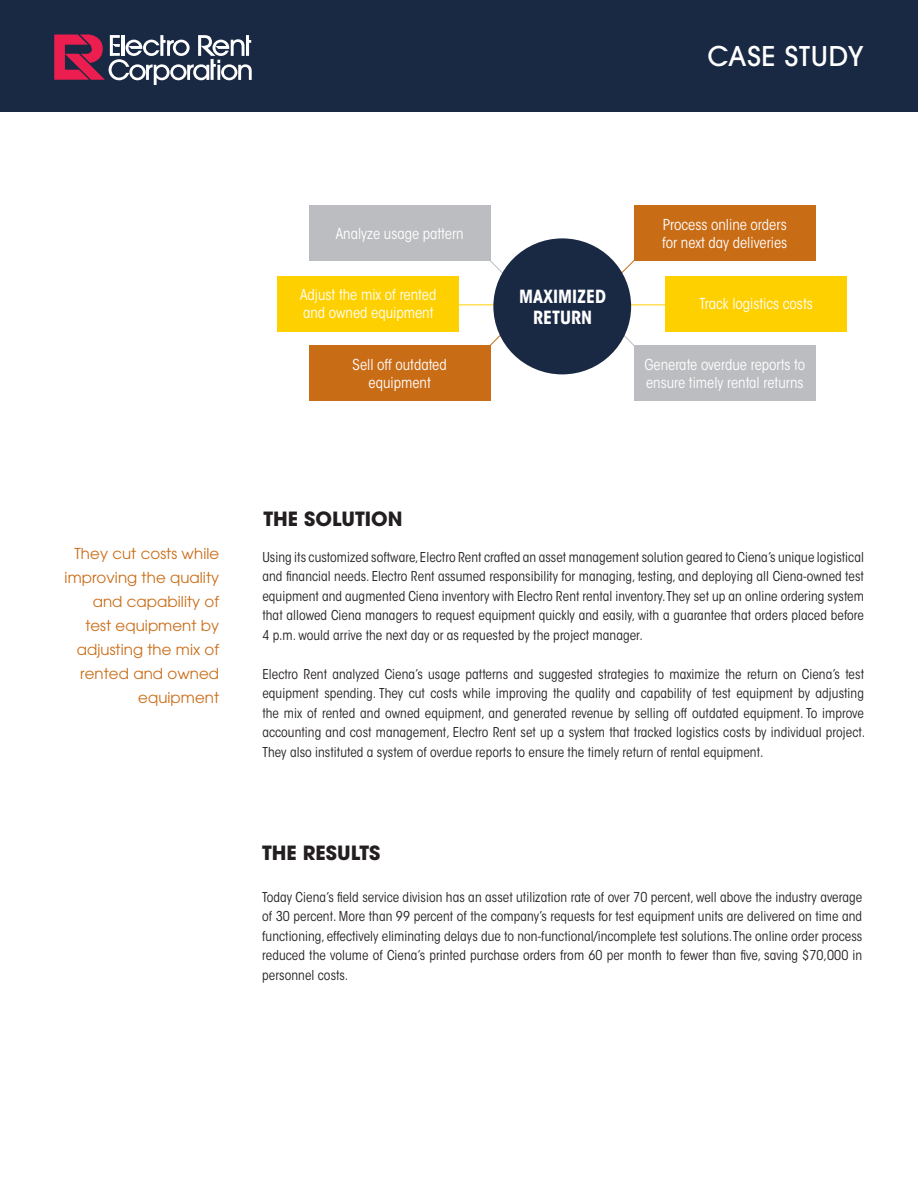
<style>
.page{position:relative;width:918px;height:1188px;background:#fff}
.page>*{position:absolute;margin:0;border:0;box-sizing:border-box;transform-origin:0 0}
.t1{font:500 27px "ITC Avant Garde Pro";letter-spacing:.025em;color:#fff}
.t2{font:700 19.5px "ITC Avant Garde Pro";color:#231f20}
.t3{font:700 condensed 18px "ITC Avant Garde Std";color:#fff}
.t4{font:condensed 15px/18px "ITC Avant Garde Std";color:#fff}
.t5{font:15px/24px "ITC Avant Garde Pro";letter-spacing:.005em;color:#c96c16;text-align:right}
.t6{font:condensed 13.5px/19.5px "ITC Avant Garde Std";letter-spacing:.005em;color:#231f20;text-align:justify}
</style>
<div class="page">
<div style="left:0;top:0;width:918px;height:112px;background:#192944"></div>
<svg style="left:54px;top:35px;width:198px;height:50px"></svg>
<svg style="left:490px;top:259px;width:12px;height:14px"></svg>
<svg style="left:617px;top:260px;width:18px;height:17px"></svg>
<svg style="left:619px;top:331px;width:15px;height:15px"></svg>
<svg style="left:490px;top:335px;width:14px;height:16px"></svg>
<hr style="left:458px;top:304px;width:37px;height:1px;background:#ffd000">
<hr style="left:629px;top:304px;width:37px;height:1px;background:#ffd000">
<div style="left:278px;top:276px;width:181px;height:56px;background:#ffd000"></div>
<div style="left:634px;top:206px;width:181px;height:55px;background:#c96c16"></div>
<div style="left:634px;top:345px;width:181px;height:56px;background:#bcbdc0"></div>
<div style="left:309px;top:206px;width:181px;height:55px;background:#bcbdc0"></div>
<div style="left:309px;top:345px;width:181px;height:56px;background:#c96c16"></div>
<div style="left:666px;top:276px;width:181px;height:56px;background:#ffd000"></div>
<div style="left:493px;top:238px;width:138px;height:136px;background:#192944;border-radius:50%"></div>
<h1 class="t1" style="left:708px;top:39px;width:158px">CASE STUDY</h1>
<p class="t4" style="left:336px;top:225px;width:129px">Analyze usage pattern</p>
<p class="t4" style="left:300px;top:286px;width:138px">Adjust the mix of rented and owned equipment</p>
<p class="t4" style="left:353px;top:355px;width:96px;text-align:center">Sell off outdated equipment</p>
<p class="t3" style="left:519px;top:285px;width:89px">MAXIMIZED</p>
<p class="t3" style="left:533px;top:306px;width:61px">RETURN</p>
<p class="t4" style="left:662px;top:216px;width:126px">Process online orders for next day deliveries</p>
<p class="t4" style="left:700px;top:295px;width:115px">Track logistics costs</p>
<p class="t4" style="left:644px;top:355px;width:162px">Generate overdue reports to ensure timely rental returns</p>
<p class="t5" style="left:65px;top:542px;width:156px">They cut costs while improving the quality and capability of test equipment by adjusting the mix of rented and owned equipment</p>
<p class="t2" style="left:264px;top:505px;width:141px">THE SOLUTION</p>
<p class="t6" style="left:262px;top:547px;width:603px">Using its customized software, Electro Rent crafted an asset management solution geared to Ciena’s unique logistical and financial needs. Electro Rent assumed responsibility for managing, testing, and deploying all Ciena-owned test equipment and augmented Ciena inventory with Electro Rent rental inventory.They set up an online ordering system that allowed Ciena managers to request equipment quickly and easily, with a guarantee that orders placed before 4 p.m. would arrive the next day or as requested by the project manager.</p>
<p class="t6" style="left:262px;top:664px;width:604px">Electro Rent analyzed Ciena’s usage patterns and suggested strategies to maximize the return on Ciena’s test equipment spending. They cut costs while improving the quality and capability of test equipment by adjusting the mix of rented and owned equipment, and generated revenue by selling off outdated equipment. To improve accounting and cost management, Electro Rent set up a system that tracked logistics costs by individual project.<br>They also instituted a system of overdue reports to ensure the timely return of rental equipment.</p>
<p class="t2" style="left:262px;top:840px;width:120px">THE RESULTS</p>
<p class="t6" style="left:262px;top:887px;width:602px">Today Ciena’s field service division has an asset utilization rate of over 70 percent, well above the industry average of 30 percent. More than 99 percent of the company’s requests for test equipment units are delivered on time and functioning, effectively eliminating delays due to non-functional/incomplete test solutions. The online order process reduced the volume of Ciena’s printed purchase orders from 60 per month to fewer than five, saving $70,000 in personnel costs.</p>
</div>
